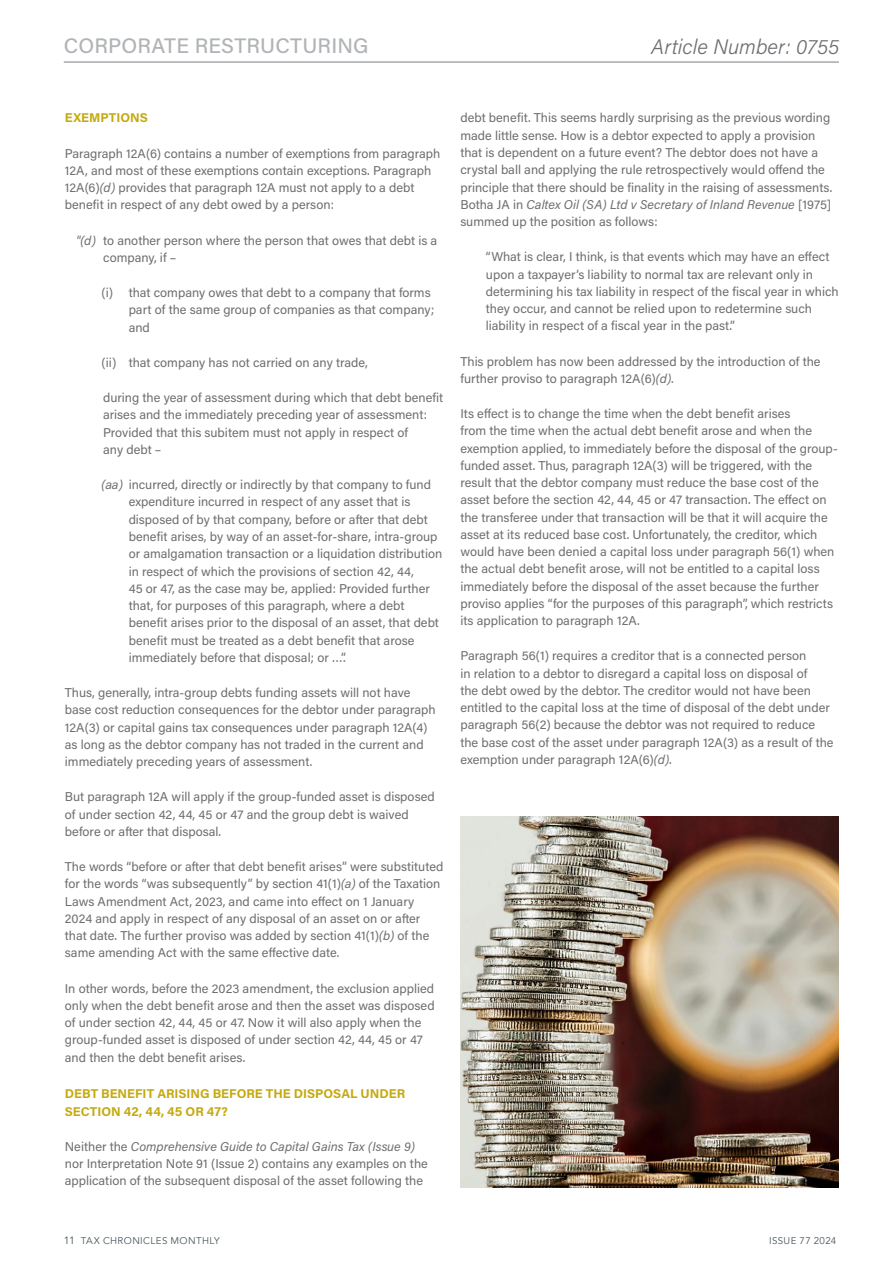
<style>
.page{position:relative;width:893px;height:1263px;background:#fff}
.page>*{position:absolute;margin:0;border:0;box-sizing:border-box;transform-origin:0 0}
.t1{font:500 21px "Acumin Pro";letter-spacing:.01em;color:#b1b4b6}
.t2{font:italic 300 21px "Acumin Pro";color:#6d6e71}
.t3{font:12.75px/17.2px "Acumin Pro";color:#6d6e71}
.t4{font:700 12.75px/18px "Acumin Pro";color:#c5a90f}
.t5{font:9.75px "Avenir";letter-spacing:.04em;color:#4a565c}
.s1{font-style:italic}
.s2{font-family:"Avenir LT Std";font-size:10.5px}
</style>
<div class="page">
<img style="left:460px;top:816px;width:379px;height:371px">
<hr style="left:64px;top:61px;width:775px;height:2px;background:#a7a9ac">
<h1 class="t1" style="left:64px;top:31px;width:306px">CORPORATE RESTRUCTURING</h1>
<h1 class="t2" style="left:651px;top:32px;width:189px">Article Number: 0755</h1>
<p class="t4" style="left:65px;top:108px;width:84px">EXEMPTIONS</p>
<p class="t3" style="left:65px;top:144px;width:377px">Paragraph 12A(6) contains a number of exemptions from paragraph 12A, and most of these exemptions contain exceptions. Paragraph 12A(6)<span class="s1">(d)</span> provides that paragraph 12A must not apply to a debt benefit in respect of any debt owed by a person:</p>
<p class="t3" style="left:103px;top:231px;width:336px;text-indent:-27px"><span class="s1">"(d)</span> to another person where the person that owes that debt is a company, if –</p>
<p class="t3" style="left:129px;top:284px;width:307px;text-indent:-27px">(i) that company owes that debt to a company that forms part of the same group of companies as that company; and</p>
<p class="t3" style="left:102px;top:353px;width:268px">(ii) that company has not carried on any trade,</p>
<p class="t3" style="left:103px;top:389px;width:342px">during the year of assessment during which that debt benefit arises and the immediately preceding year of assessment:<br>Provided that this subitem must not apply in respect of<br>any debt –</p>
<p class="t3" style="left:129px;top:476px;width:315px;text-indent:-27px"><span class="s1">(aa)</span> incurred, directly or indirectly by that company to fund expenditure incurred in respect of any asset that is disposed of by that company, before or after that debt benefit arises, by way of an asset-for-share, intra-group or amalgamation transaction or a liquidation distribution in respect of which the provisions of section 42, 44,<br>45 or 47, as the case may be, applied: Provided further that, for purposes of this paragraph, where a debt benefit arises prior to the disposal of an asset, that debt benefit must be treated as a debt benefit that arose immediately before that disposal; or …”.</p>
<p class="t3" style="left:65px;top:683px;width:372px">Thus, generally, intra-group debts funding assets will not have base cost reduction consequences for the debtor under paragraph 12A(3) or capital gains tax consequences under paragraph 12A(4) as long as the debtor company has not traded in the current and immediately preceding years of assessment.</p>
<p class="t3" style="left:65px;top:788px;width:371px">But paragraph 12A will apply if the group-funded asset is disposed of under section 42, 44, 45 or 47 and the group debt is waived before or after that disposal.</p>
<p class="t3" style="left:65px;top:857px;width:380px">The words “before or after that debt benefit arises” were substituted for the words “was subsequently” by section 41(1)<span class="s1">(a)</span> of the Taxation Laws Amendment Act, 2023, and came into effect on 1 January 2024 and apply in respect of any disposal of an asset on or after that date. The further proviso was added by section 41(1)<span class="s1">(b)</span> of the same amending Act with the same effective date.</p>
<p class="t3" style="left:65px;top:979px;width:371px">In other words, before the 2023 amendment, the exclusion applied only when the debt benefit arose and then the asset was disposed of under section 42, 44, 45 or 47. Now it will also apply when the group-funded asset is disposed of under section 42, 44, 45 or 47 and then the debt benefit arises.</p>
<p class="t4" style="left:65px;top:1083px;width:342px">DEBT BENEFIT ARISING BEFORE THE DISPOSAL UNDER<br>SECTION 42, 44, 45 OR 47?</p>
<p class="t3" style="left:65px;top:1137px;width:364px">Neither the <span class="s1">Comprehensive Guide to Capital Gains Tax (Issue 9) </span>nor Interpretation Note 91 (Issue 2) contains any examples on the application of the subsequent disposal of the asset following the</p>
<p class="t3" style="left:460px;top:109px;width:373px">debt benefit. This seems hardly surprising as the previous wording made little sense. How is a debtor expected to apply a provision that is dependent on a future event? The debtor does not have a crystal ball and applying the rule retrospectively would offend the principle that there should be finality in the raising of assessments.<br>Botha JA in <span class="s1">Caltex Oil (SA) Ltd v Secretary of Inland Revenue</span> [1975] summed up the position as follows:</p>
<p class="t3" style="left:486px;top:248px;width:354px">“What is clear, I think, is that events which may have an effect upon a taxpayer’s liability to normal tax are relevant only in determining his tax liability in respect of the fiscal year in which they occur, and cannot be relied upon to redetermine such liability in respect of a fiscal year in the past.”</p>
<p class="t3" style="left:460px;top:352px;width:362px">This problem has now been addressed by the introduction of the further proviso to paragraph 12A(6)<span class="s1">(d)</span>.</p>
<p class="t3" style="left:460px;top:404px;width:379px">Its effect is to change the time when the debt benefit arises<br>from the time when the actual debt benefit arose and when the exemption applied, to immediately before the disposal of the group&shy;funded asset. Thus, paragraph 12A(3) will be triggered, with the result that the debtor company must reduce the base cost of the asset before the section 42, 44, 45 or 47 transaction. The effect on the transferee under that transaction will be that it will acquire the asset at its reduced base cost. Unfortunately, the creditor, which would have been denied a capital loss under paragraph 56(1) when the actual debt benefit arose, will not be entitled to a capital loss immediately before the disposal of the asset because the further proviso applies “for the purposes of this paragraph”, which restricts its application to paragraph 12A.</p>
<p class="t3" style="left:460px;top:647px;width:375px">Paragraph 56(1) requires a creditor that is a connected person<br>in relation to a debtor to disregard a capital loss on disposal of<br>the debt owed by the debtor. The creditor would not have been entitled to the capital loss at the time of disposal of the debt under paragraph 56(2) because the debtor was not required to reduce the base cost of the asset under paragraph 12A(3) as a result of the exemption under paragraph 12A(6)<span class="s1">(d)</span>.</p>
<p class="t5" style="left:64px;top:1234px;width:157px"><span class="s2">11</span> TAX CHRONICLES MONTHLY</p>
<p class="t5" style="left:769px;top:1234px;width:69px">ISSUE 77 2024</p>
</div>
